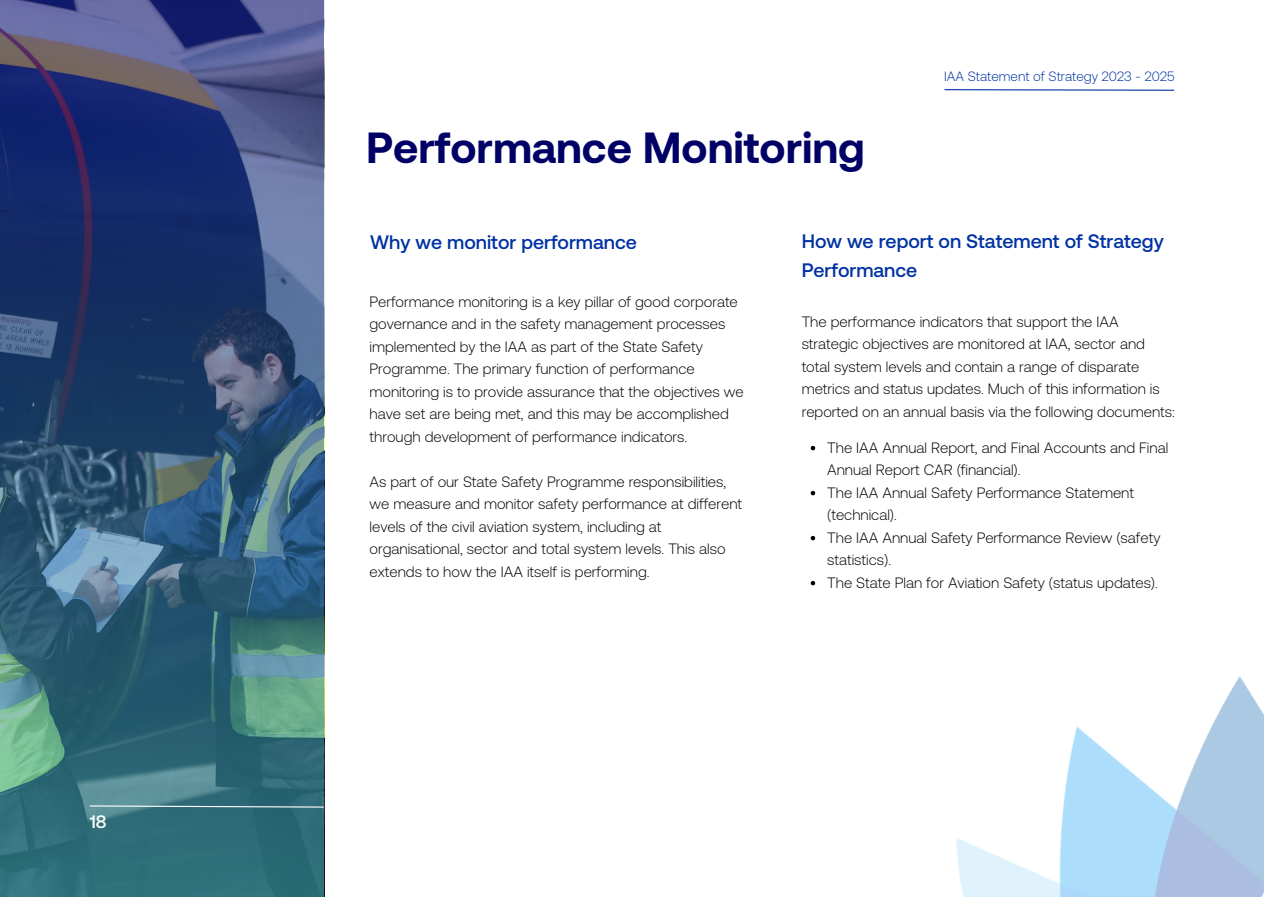
<style>
.page{position:relative;width:1264px;height:897px;background:#fff}
.page>*{position:absolute;margin:0;border:0;box-sizing:border-box;transform-origin:0 0}
.t1{font:700 43.5px "Aeonik";color:#006}
.t2{font:500 19.5px/28.2px "Aeonik";color:#0032a3}
.t3{font:500 18px "Aeonik";color:#fff}
.t4{font:300 15px/22.5px "Aeonik";color:#000}
.t5{font:300 13.5px "Aeonik";color:#0032a3}
</style>
<div class="page">
<svg style="left:0;top:0;width:324px;height:896px;background:#335677"></svg>
<svg style="left:810px;top:446px;width:5px;height:4px"></svg>
<svg style="left:810px;top:491px;width:5px;height:4px"></svg>
<svg style="left:810px;top:536px;width:5px;height:4px"></svg>
<svg style="left:810px;top:581px;width:5px;height:4px"></svg>
<svg style="left:89px;top:805px;width:236px;height:3px"></svg>
<img style="left:956px;top:676px;width:307px;height:220px">
<svg style="left:944px;top:89px;width:231px;height:2px"></svg>
<p class="t3" style="left:90px;top:811px;width:18px">18</p>
<p class="t1" style="left:366px;top:123px;width:500px">Performance Monitoring</p>
<p class="t5" style="left:944px;top:68px;width:232px">IAA Statement of Strategy 2023 - 2025</p>
<p class="t2" style="left:370px;top:228px;width:268px">Why we monitor performance</p>
<p class="t2" style="left:801px;top:227px;width:363px">How we report on Statement of Strategy<br>Performance</p>
<p class="t4" style="left:369px;top:290px;width:376px">Performance monitoring is a key pillar of good corporate governance and in the safety management processes implemented by the IAA as part of the State Safety Programme. The primary function of performance monitoring is to provide assurance that the objectives we have set are being met, and this may be accomplished through development of performance indicators.</p>
<p class="t4" style="left:369px;top:470px;width:374px">As part of our State Safety Programme responsibilities, we measure and monitor safety performance at different levels of the civil aviation system, including at organisational, sector and total system levels. This also extends to how the IAA itself is performing.</p>
<p class="t4" style="left:801px;top:310px;width:375px">The performance indicators that support the IAA strategic objectives are monitored at IAA, sector and total system levels and contain a range of disparate metrics and status updates. Much of this information is reported on an annual basis via the following documents:</p>
<p class="t4" style="left:827px;top:436px;width:342px">The IAA Annual Report, and Final Accounts and Final<br>Annual Report CAR (financial).</p>
<p class="t4" style="left:827px;top:481px;width:308px">The IAA Annual Safety Performance Statement (technical).</p>
<p class="t4" style="left:827px;top:526px;width:335px">The IAA Annual Safety Performance Review (safety statistics).</p>
<p class="t4" style="left:827px;top:571px;width:332px">The State Plan for Aviation Safety (status updates).</p>
</div>
